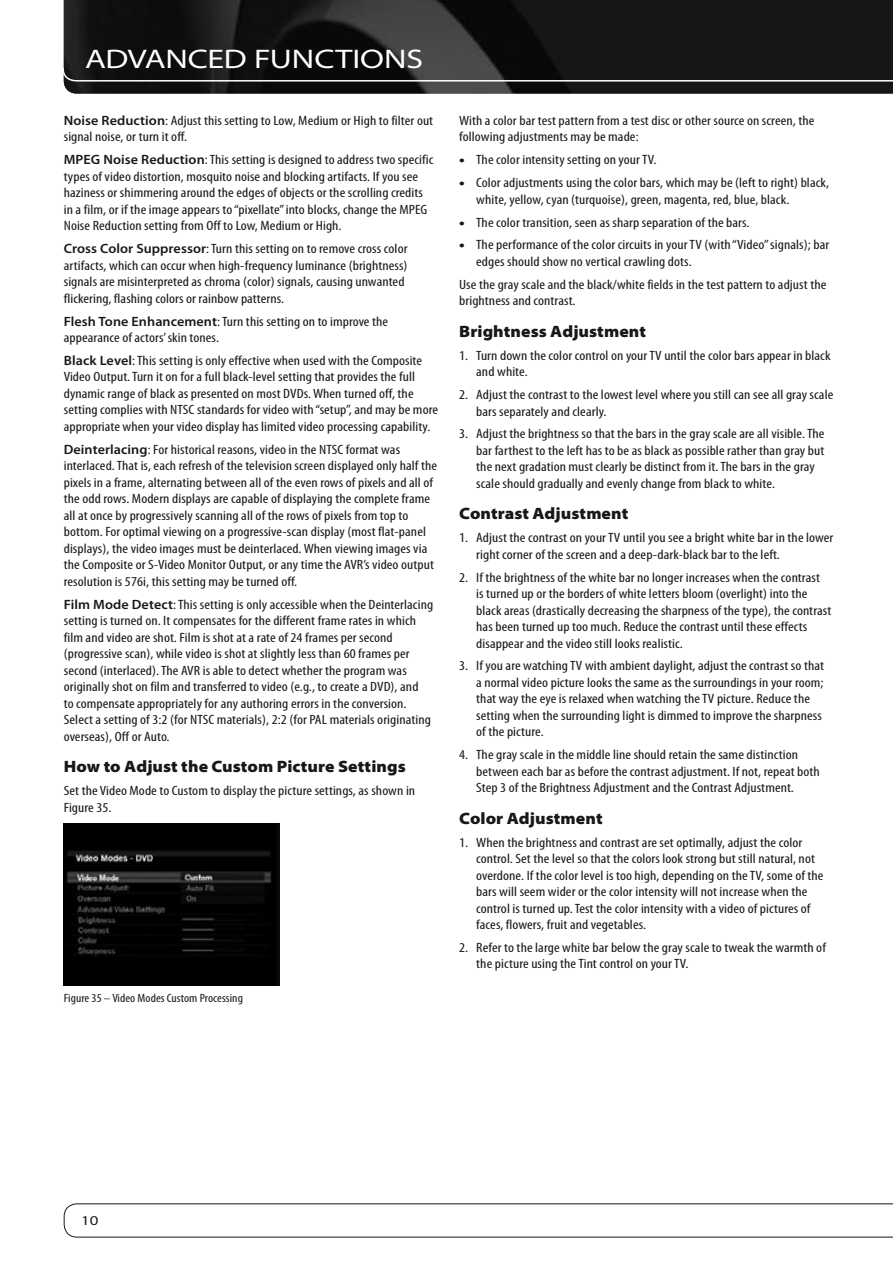
<style>
.page{position:relative;width:893px;height:1263px;background:#fff}
.page>*{position:absolute;margin:0;border:0;box-sizing:border-box;transform-origin:0 0}
.t1{font:semi-expanded 27px "Myriad Pro";letter-spacing:-.01em;color:#fff;scale:1.15 1}
.t2{font:900 semi-expanded 16.5px "Myriad Pro";color:#1a1817}
.t3{font:condensed 13.5px/16.5px "Myriad Pro";letter-spacing:.005em;color:#1a1817;scale:1.15 1}
.t4{font:semi-expanded 13.5px "Myriad Pro";color:#1a1817;scale:1.15 1}
.t5{font:condensed 12px "Myriad Pro";letter-spacing:.005em;color:#1a1817;scale:1.1 1}
.s1{font-weight:600;font-stretch:normal}
.s2{font-weight:900;font-stretch:normal}
</style>
<div class="page">
<svg style="left:63px;top:0;width:830px;height:94px"></svg>
<svg style="left:63px;top:1203px;width:830px;height:35px"></svg>
<img style="left:64px;top:823px;width:216px;height:162px">
<h1 class="t1" style="left:85px;top:44px;width:295px">ADVANCED FU NCTIONS</h1>
<p class="t3" style="left:64px;top:112px;width:323px"><span class="s1">Noise Reduction</span>: Adjust this setting to Low, Medium or High to filter out signal noise, or turn it off.</p>
<p class="t3" style="left:64px;top:152px;width:323px"><span class="s1">MPEG Noise Reduction</span>: This setting is designed to address two specific types of video distortion, mosquito noise and blocking artifacts. If you see haziness or shimmering around the edges of objects or the scrolling credits in a film, or if the image appears to “pixellate” into blocks, change the MPEG Noise Reduction setting from Off to Low, Medium or High.</p>
<p class="t3" style="left:64px;top:241px;width:300px"><span class="s1">Cross Color Suppressor</span>: Turn this setting on to remove cross color artifacts, which can occur when high-frequency luminance (brightness) signals are misinterpreted as chroma (color) signals, causing unwanted flickering, flashing colors or rainbow patterns.</p>
<p class="t3" style="left:64px;top:313px;width:284px"><span class="s1">Flesh Tone Enhancement</span>: Turn this setting on to improve the appearance of actors’ skin tones.</p>
<p class="t3" style="left:64px;top:352px;width:327px"><span class="s1">Black Level</span>: This setting is only effective when used with the Composite Video Output. Turn it on for a full black-level setting that provides the full dynamic range of black as presented on most DVDs. When turned off, the setting complies with NTSC standards for video with “setup”, and may be more appropriate when your video display has limited video processing capability.</p>
<p class="t3" style="left:64px;top:441px;width:326px"><span class="s1">Deinterlacing</span>: For historical reasons, video in the NTSC format was interlaced. That is, each refresh of the television screen displayed only half the pixels in a frame, alternating between all of the even rows of pixels and all of the odd rows. Modern displays are capable of displaying the complete frame all at once by progressively scanning all of the rows of pixels from top to bottom. For optimal viewing on a progressive-scan display (most flat-panel displays), the video images must be deinterlaced. When viewing images via the Composite or S-Video Monitor Output, or any time the AVR’s video output resolution is 576i, this setting may be turned off.</p>
<p class="t3" style="left:64px;top:596px;width:323px"><span class="s1">Film Mode Detect</span>: This setting is only accessible when the Deinterlacing setting is turned on. It compensates for the different frame rates in which film and video are shot. Film is shot at a rate of 24 frames per second (progressive scan), while video is shot at slightly less than 60 frames per second (interlaced). The AVR is able to detect whether the program was originally shot on film and transferred to video (e.g., to create a DVD), and<br>to compensate appropriately for any authoring errors in the conversion.<br>Select a setting of 3:2 (for NTSC materials), 2:2 (for PAL materials originating overseas), Off or Auto.</p>
<p class="t2" style="left:64px;top:757px;width:343px">How to Adjust the Custom Picture Settings</p>
<p class="t3" style="left:64px;top:783px;width:307px">Set the Video Mode to Custom to display the picture settings, as shown in<br>Figure 35.</p>
<p class="t5" style="left:64px;top:992px;width:164px">Figure 35 – Video Modes Custom Processing</p>
<p class="t3" style="left:459px;top:112px;width:310px">With a color bar test pattern from a test disc or other source on screen, the following adjustments may be made:</p>
<p class="t3" style="left:459px;top:152px;width:173px"><span class="s2">•</span> The color intensity setting on your TV.</p>
<p class="t3" style="left:476px;top:175px;width:308px;text-indent:-17px"><span class="s2">•</span> Color adjustments using the color bars, which may be (left to right) black, white, yellow, cyan (turquoise), green, magenta, red, blue, black.</p>
<p class="t3" style="left:459px;top:214px;width:254px"><span class="s2">•</span> The color transition, seen as sharp separation of the bars.</p>
<p class="t3" style="left:476px;top:237px;width:308px;text-indent:-17px"><span class="s2">•</span> The performance of the color circuits in your TV (with “Video” signals); bar edges should show no vertical crawling dots.</p>
<p class="t3" style="left:459px;top:276px;width:321px">Use the gray scale and the black/white fields in the test pattern to adjust the brightness and contrast.</p>
<p class="t2" style="left:459px;top:322px;width:188px">Brightness Adjustment</p>
<p class="t3" style="left:476px;top:347px;width:310px;text-indent:-17px">1. Turn down the color control on your TV until the color bars appear in black and white.</p>
<p class="t3" style="left:476px;top:387px;width:312px;text-indent:-17px">2. Adjust the contrast to the lowest level where you still can see all gray scale bars separately and clearly.</p>
<p class="t3" style="left:476px;top:426px;width:304px;text-indent:-17px">3. Adjust the brightness so that the bars in the gray scale are all visible. The bar farthest to the left has to be as black as possible rather than gray but the next gradation must clearly be distinct from it. The bars in the gray scale should gradually and evenly change from black to white.</p>
<p class="t2" style="left:459px;top:504px;width:171px">Contrast Adjustment</p>
<p class="t3" style="left:476px;top:530px;width:312px;text-indent:-17px">1. Adjust the contrast on your TV until you see a bright white bar in the lower right corner of the screen and a deep-dark-black bar to the left.</p>
<p class="t3" style="left:476px;top:569px;width:310px;text-indent:-17px">2. If the brightness of the white bar no longer increases when the contrast<br>is turned up or the borders of white letters bloom (overlight) into the black areas (drastically decreasing the sharpness of the type), the contrast has been turned up too much. Reduce the contrast until these effects disappear and the video still looks realistic.</p>
<p class="t3" style="left:476px;top:658px;width:304px;text-indent:-17px">3. If you are watching TV with ambient daylight, adjust the contrast so that a normal video picture looks the same as the surroundings in your room; that way the eye is relaxed when watching the TV picture. Reduce the setting when the surrounding light is dimmed to improve the sharpness of the picture.</p>
<p class="t3" style="left:476px;top:747px;width:300px;text-indent:-17px">4. The gray scale in the middle line should retain the same distinction between each bar as before the contrast adjustment. If not, repeat both<br>Step 3 of the Brightness Adjustment and the Contrast Adjustment.</p>
<p class="t2" style="left:459px;top:809px;width:145px">Color Adjustment</p>
<p class="t3" style="left:476px;top:834px;width:303px;text-indent:-17px">1. When the brightness and contrast are set optimally, adjust the color control. Set the level so that the colors look strong but still natural, not overdone. If the color level is too high, depending on the TV, some of the bars will seem wider or the color intensity will not increase when the control is turned up. Test the color intensity with a video of pictures of faces, flowers, fruit and vegetables.</p>
<p class="t3" style="left:476px;top:939px;width:305px;text-indent:-17px">2. Refer to the large white bar below the gray scale to tweak the warmth of the picture using the Tint control on your TV.</p>
<p class="t4" style="left:81px;top:1213px;width:17px">10</p>
</div>
